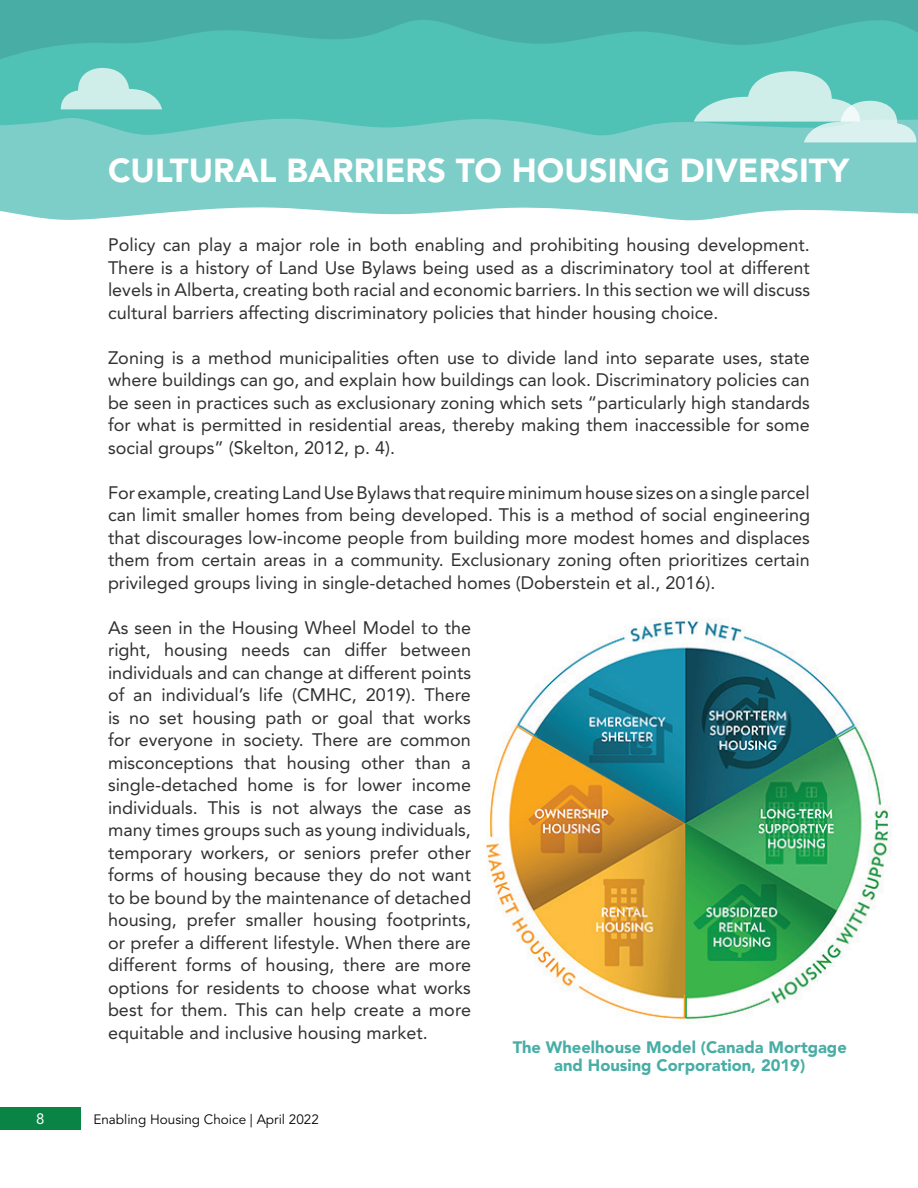
<style>
.page{position:relative;width:918px;height:1188px;background:#fff}
.page>*{position:absolute;margin:0;border:0;box-sizing:border-box;transform-origin:0 0}
.t1{font:900 33px "Avenir LT Std";color:#fff}
.t2{font:18px/22.5px "Avenir LT Std";color:#303131;text-align:justify}
.t3{font:900 16.5px/18px "Avenir LT Std";color:#48aea5;text-align:center}
.t4{font:15px "Avenir LT Std";color:#fff}
.t5{font:13.5px "Avenir LT Std";color:#050305}
</style>
<div class="page">
<div style="left:0;top:1107px;width:81px;height:23px;background:#098444"></div>
<div style="left:0;top:0;width:918px;height:191px;background:#48aea5"></div>
<svg style="left:0;top:22px;width:918px;height:199px;background:#71cac2"></svg>
<img style="left:486px;top:618px;width:406px;height:406px">
<h1 class="t1" style="left:108px;top:151px;width:743px">CULTURAL BARRIERS TO HOUSING DIVERSITY</h1>
<p class="t2" style="left:108px;top:234px;width:704px">Policy can play a major role in both enabling and prohibiting housing development.<br>There is a history of Land Use Bylaws being used as a discriminatory tool at different levels in Alberta, creating both racial and economic barriers. In this section we will discuss cultural barriers affecting discriminatory policies that hinder housing choice.</p>
<p class="t2" style="left:108px;top:346px;width:704px">Zoning is a method municipalities often use to divide land into separate uses, state where buildings can go, and explain how buildings can look. Discriminatory policies can be seen in practices such as exclusionary zoning which sets “particularly high standards for what is permitted in residential areas, thereby making them inaccessible for some social groups” (Skelton, 2012, p. 4).</p>
<p class="t2" style="left:108px;top:481px;width:704px">For example, creating Land Use Bylaws that require minimum house sizes on a single parcel can limit smaller homes from being developed. This is a method of social engineering that discourages low-income people from building more modest homes and displaces them from certain areas in a community. Exclusionary zoning often prioritizes certain privileged groups living in single-detached homes (Doberstein et al., 2016).</p>
<p class="t2" style="left:108px;top:616px;width:365px">As seen in the Housing Wheel Model to the right, housing needs can differ between individuals and can change at different points of an individual’s life (CMHC, 2019). There is no set housing path or goal that works for everyone in society. There are common misconceptions that housing other than a single-detached home is for lower income individuals. This is not always the case as many times groups such as young individuals, temporary workers, or seniors prefer other forms of housing because they do not want to be bound by the maintenance of detached housing, prefer smaller housing footprints, or prefer a different lifestyle. When there are different forms of housing, there are more options for residents to choose what works best for them. This can help create a more equitable and inclusive housing market.</p>
<p class="t3" style="left:513px;top:1038px;width:336px">The Wheelhouse Model (Canada Mortgage and Housing Corporation, 2019)</p>
<p class="t4" style="left:36px;top:1110px;width:10px">8</p>
<p class="t5" style="left:93px;top:1111px;width:227px">Enabling Housing Choice | April 2022</p>
</div>
